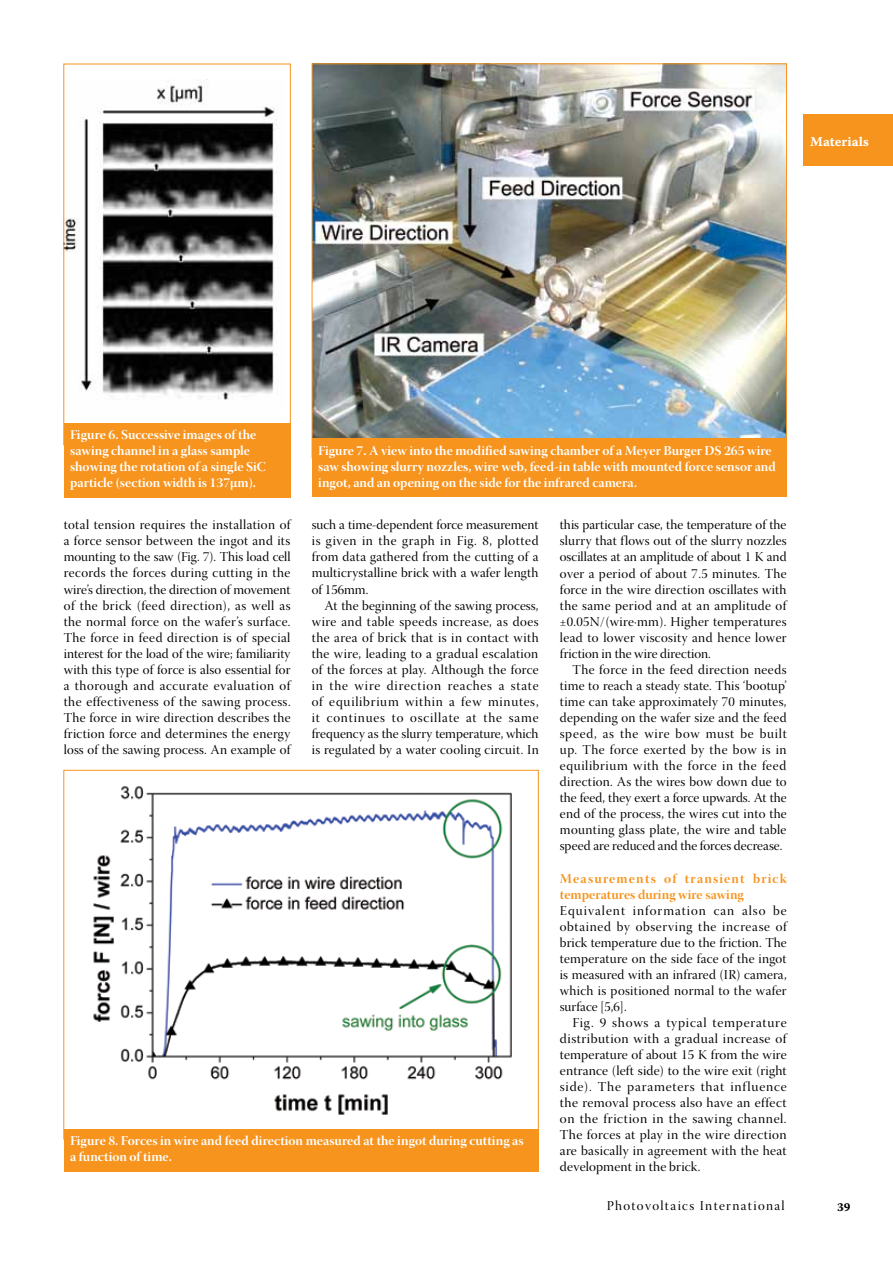
<style>
.page{position:relative;width:893px;height:1263px;background:#fff}
.page>*{position:absolute;margin:0;border:0;box-sizing:border-box;transform-origin:0 0}
.t1{font:13.5px/16px "Warnock Pro Disp";letter-spacing:.015em;color:#000;text-align:justify}
.t2{font:13.5px/15.8px "Warnock Pro Bold Disp";color:#fff}
.t3{font:13.5px/16px "Warnock Pro Bold Disp";letter-spacing:.045em;color:#f7941e}
.t4{font:13.5px "Warnock Pro Disp";letter-spacing:.1em;color:#000}
.t5{font:13.5px "Warnock Pro Bold Capt";letter-spacing:.005em;color:#fff}
.t6{font:12px "Warnock Pro Bold Capt";color:#000}
</style>
<div class="page">
<div style="left:804px;top:115px;width:89px;height:51px;background:#f7941e"></div>
<img style="left:66px;top:80px;width:211px;height:320px">
<div style="left:64px;top:64px;width:227px;height:381px;border:1px solid #f7941e"></div>
<div style="left:64px;top:423px;width:227px;height:74px;background:#f7941e"></div>
<img style="left:314px;top:66px;width:471px;height:373px">
<div style="left:312px;top:439px;width:475px;height:58px;background:#f7941e"></div>
<img style="left:93px;top:786px;width:419px;height:329px">
<div style="left:64px;top:1129px;width:474px;height:42px;background:#f7941e"></div>
<p class="t5" style="left:810px;top:134px;width:60px">Materials</p>
<p class="t2" style="left:70px;top:427px;width:197px">Figure 6. Successive images of the sawing channel in a glass sample showing the rotation of a single SiC particle (section width is 137µm).</p>
<p class="t2" style="left:318px;top:442px;width:459px">Figure 7. A view into the modified sawing chamber of a Meyer Burger DS 265 wire saw showing slurry nozzles, wire web, feed-in table with mounted force sensor and ingot, and an opening on the side for the infrared camera.</p>
<p class="t1" style="left:64px;top:518px;width:228px">total tension requires the installation of a force sensor between the ingot and its mounting to the saw (Fig. 7). This load cell records the forces during cutting in the wire’s direction, the direction of movement of the brick (feed direction), as well as the normal force on the wafer’s surface.<br>The force in feed direction is of special interest for the load of the wire; familiarity with this type of force is also essential for a thorough and accurate evaluation of the effectiveness of the sawing process.<br>The force in wire direction describes the friction force and determines the energy loss of the sawing process. An example of</p>
<p class="t1" style="left:312px;top:518px;width:228px">such a time-dependent force measurement is given in the graph in Fig. 8, plotted from data gathered from the cutting of a multicrystalline brick with a wafer length of 156mm.</p>
<p class="t1" style="left:312px;top:599px;width:228px;text-indent:13px">At the beginning of the sawing process, wire and table speeds increase, as does the area of brick that is in contact with the wire, leading to a gradual escalation of the forces at play. Although the force in the wire direction reaches a state of equilibrium within a few minutes, it continues to oscillate at the same frequency as the slurry temperature, which is regulated by a water cooling circuit. In</p>
<p class="t2" style="left:70px;top:1132px;width:455px">Figure 8. Forces in wire and feed direction measured at the ingot during cutting as a function of time.</p>
<p class="t1" style="left:560px;top:518px;width:228px">this particular case, the temperature of the slurry that flows out of the slurry nozzles oscillates at an amplitude of about 1 K and over a period of about 7.5 minutes. The force in the wire direction oscillates with the same period and at an amplitude of ±0.05N/(wire·mm). Higher temperatures lead to lower viscosity and hence lower friction in the wire direction.</p>
<p class="t1" style="left:560px;top:663px;width:228px;text-indent:13px">The force in the feed direction needs time to reach a steady state. This ‘bootup’ time can take approximately 70 minutes, depending on the wafer size and the feed speed, as the wire bow must be built up. The force exerted by the bow is in equilibrium with the force in the feed direction. As the wires bow down due to the feed, they exert a force upwards. At the end of the process, the wires cut into the mounting glass plate, the wire and table speed are reduced and the forces decrease.</p>
<p class="t3" style="left:560px;top:870px;width:228px">Measurements of transient brick temperatures during wire sawing</p>
<p class="t1" style="left:560px;top:904px;width:228px">Equivalent information can also be obtained by observing the increase of brick temperature due to the friction. The temperature on the side face of the ingot is measured with an infrared (IR) camera, which is positioned normal to the wafer surface [5,6].</p>
<p class="t1" style="left:560px;top:1016px;width:228px;text-indent:13px">Fig. 9 shows a typical temperature distribution with a gradual increase of temperature of about 15 K from the wire entrance (left side) to the wire exit (right side). The parameters that influence the removal process also have an effect on the friction in the sawing channel.<br>The forces at play in the wire direction are basically in agreement with the heat development in the brick.</p>
<p class="t4" style="left:607px;top:1198px;width:180px">Photovoltaics International</p>
<p class="t6" style="left:837px;top:1200px;width:15px">39</p>
</div>
